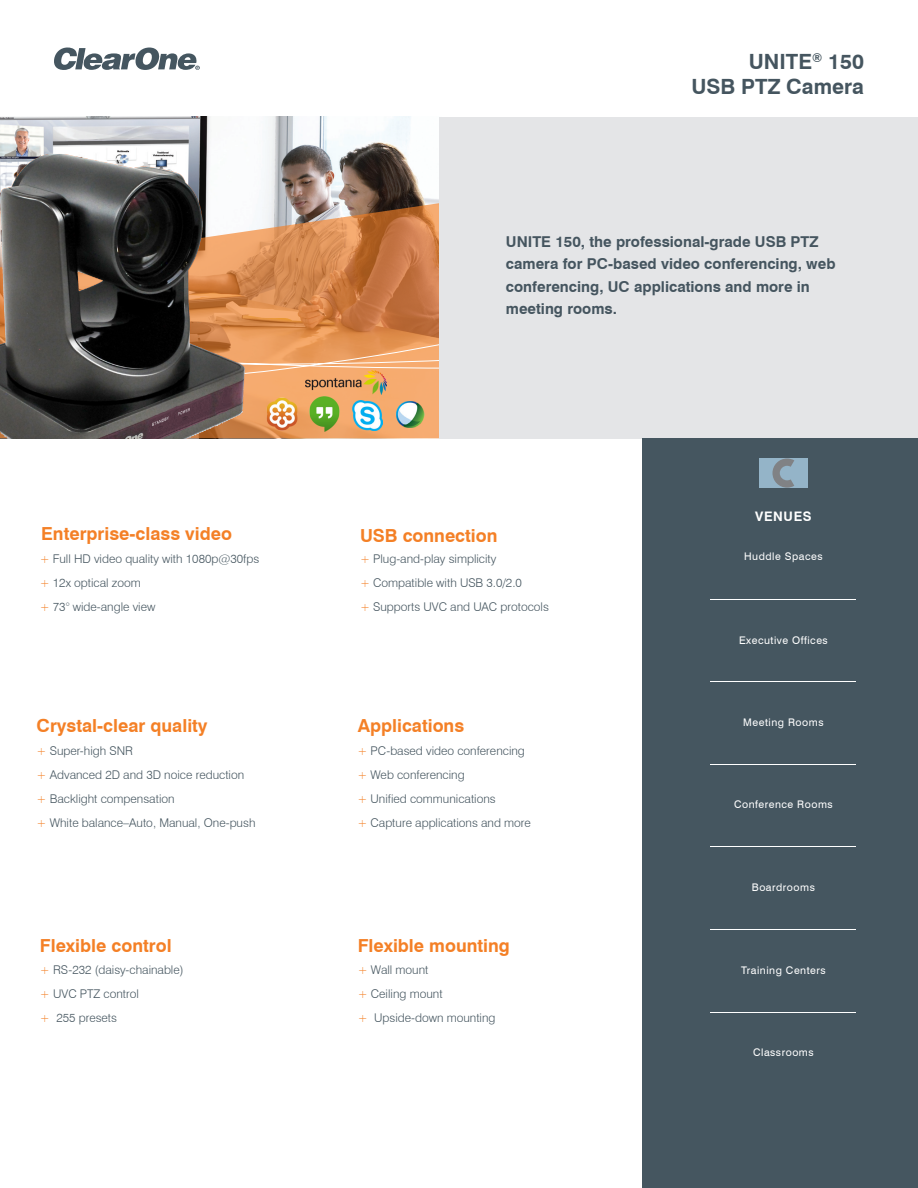
<style>
.page{position:relative;width:918px;height:1188px;background:#fff}
.page>*{position:absolute;margin:0;border:0;box-sizing:border-box;transform-origin:0 0}
.t1{font:700 21px "Swiss 721 BT";color:#45555f}
.t2{font:700 18px "Swiss 721 BT";color:#f48026}
.t3{font:700 15px/22.5px "Swiss 721 BT";color:#45555f}
.t4{font:700 13.2px "Swiss 721 BT";letter-spacing:.05em;color:#fff}
.t5{font:300 12px "Swiss 721 BT";color:#45555f}
.t6{font:10.5px "Swiss 721 BT";letter-spacing:.05em;color:#fff}
.s1{color:#f48026}
</style>
<div class="page">
<img style="left:0;top:117px;width:440px;height:85px">
<svg style="left:364px;top:202px;width:76px;height:236px;background:#ca7f4c"></svg>
<svg style="left:364px;top:339px;width:76px;height:48px;background:#f2ac74"></svg>
<img style="left:0;top:123px;width:364px;height:315px">
<div style="left:440px;top:117px;width:478px;height:321px;background:#e4e5e7"></div>
<div style="left:642px;top:438px;width:276px;height:750px;background:#455660"></div>
<div style="left:759px;top:459px;width:49px;height:29px;background:#94b4c8"></div>
<svg style="left:772px;top:459px;width:22px;height:29px"></svg>
<hr style="left:711px;top:599px;width:145px;height:1px;background:#fff">
<hr style="left:711px;top:682px;width:145px;height:1px;background:#fff">
<hr style="left:711px;top:764px;width:145px;height:1px;background:#fff">
<hr style="left:711px;top:847px;width:145px;height:1px;background:#fff">
<hr style="left:711px;top:929px;width:145px;height:1px;background:#fff">
<hr style="left:711px;top:1012px;width:145px;height:1px;background:#fff">
<img style="left:306px;top:371px;width:81px;height:23px">
<img style="left:266px;top:397px;width:32px;height:33px">
<img style="left:308px;top:396px;width:32px;height:37px">
<img style="left:352px;top:400px;width:30px;height:30px">
<img style="left:396px;top:400px;width:28px;height:29px">
<svg style="left:54px;top:48px;width:146px;height:22px"></svg>
<p class="t1" style="left:749px;top:48px;width:117px">UNITE<sup>®</sup> 150</p>
<p class="t1" style="left:691px;top:74px;width:174px">USB PTZ Camera</p>
<p class="t2" style="left:41px;top:523px;width:192px">Enterprise-class video</p>
<p class="t5" style="left:40px;top:552px;width:221px"><span class="s1">+</span> Full HD video quality with 1080p@30fps</p>
<p class="t5" style="left:40px;top:576px;width:103px"><span class="s1">+</span> 12x optical zoom</p>
<p class="t5" style="left:40px;top:600px;width:117px"><span class="s1">+</span> 73° wide-angle view</p>
<p class="t3" style="left:506px;top:230px;width:331px">UNITE 150, the professional-grade USB PTZ camera for PC-based video conferencing, web conferencing, UC applications and more in meeting rooms.</p>
<p class="t2" style="left:360px;top:524px;width:139px">USB connection</p>
<p class="t5" style="left:360px;top:551px;width:138px"><span class="s1">+</span> Plug-and-play simplicity</p>
<p class="t5" style="left:360px;top:575px;width:163px"><span class="s1">+</span> Compatible with USB 3.0/2.0</p>
<p class="t5" style="left:360px;top:599px;width:191px"><span class="s1">+</span> Supports UVC and UAC protocols</p>
<p class="t4" style="left:755px;top:508px;width:58px">VENUES</p>
<p class="t6" style="left:744px;top:550px;width:80px">Huddle Spaces</p>
<p class="t6" style="left:739px;top:633px;width:90px">Executive Offices</p>
<p class="t2" style="left:37px;top:715px;width:172px">Crystal-clear quality</p>
<p class="t2" style="left:358px;top:715px;width:108px">Applications</p>
<p class="t5" style="left:37px;top:743px;width:98px"><span class="s1">+</span> Super-high SNR</p>
<p class="t5" style="left:37px;top:767px;width:209px"><span class="s1">+</span> Advanced 2D and 3D noice reduction</p>
<p class="t5" style="left:37px;top:791px;width:140px"><span class="s1">+</span> Backlight compensation</p>
<p class="t5" style="left:37px;top:815px;width:220px"><span class="s1">+</span> White balance–Auto, Manual, One-push</p>
<p class="t5" style="left:357px;top:743px;width:169px"><span class="s1">+</span> PC-based video conferencing</p>
<p class="t5" style="left:357px;top:767px;width:109px"><span class="s1">+</span> Web conferencing</p>
<p class="t5" style="left:357px;top:791px;width:140px"><span class="s1">+</span> Unified communications</p>
<p class="t5" style="left:357px;top:815px;width:175px"><span class="s1">+</span> Capture applications and more</p>
<p class="t2" style="left:40px;top:934px;width:133px">Flexible control</p>
<p class="t5" style="left:40px;top:963px;width:145px"><span class="s1">+</span> RS-232 (daisy-chainable)</p>
<p class="t5" style="left:40px;top:987px;width:101px"><span class="s1">+</span> UVC PTZ control</p>
<p class="t5" style="left:40px;top:1011px;width:79px"><span class="s1">+</span> 255 presets</p>
<p class="t2" style="left:358px;top:934px;width:154px">Flexible mounting</p>
<p class="t5" style="left:358px;top:963px;width:72px"><span class="s1">+</span> Wall mount</p>
<p class="t5" style="left:358px;top:987px;width:86px"><span class="s1">+</span> Ceiling mount</p>
<p class="t5" style="left:358px;top:1011px;width:139px"><span class="s1">+</span> Upside-down mounting</p>
<p class="t6" style="left:743px;top:716px;width:82px">Meeting Rooms</p>
<p class="t6" style="left:734px;top:798px;width:100px">Conference Rooms</p>
<p class="t6" style="left:752px;top:881px;width:65px">Boardrooms</p>
<p class="t6" style="left:741px;top:963px;width:86px">Training Centers</p>
<p class="t6" style="left:753px;top:1046px;width:62px">Classrooms</p>
</div>
